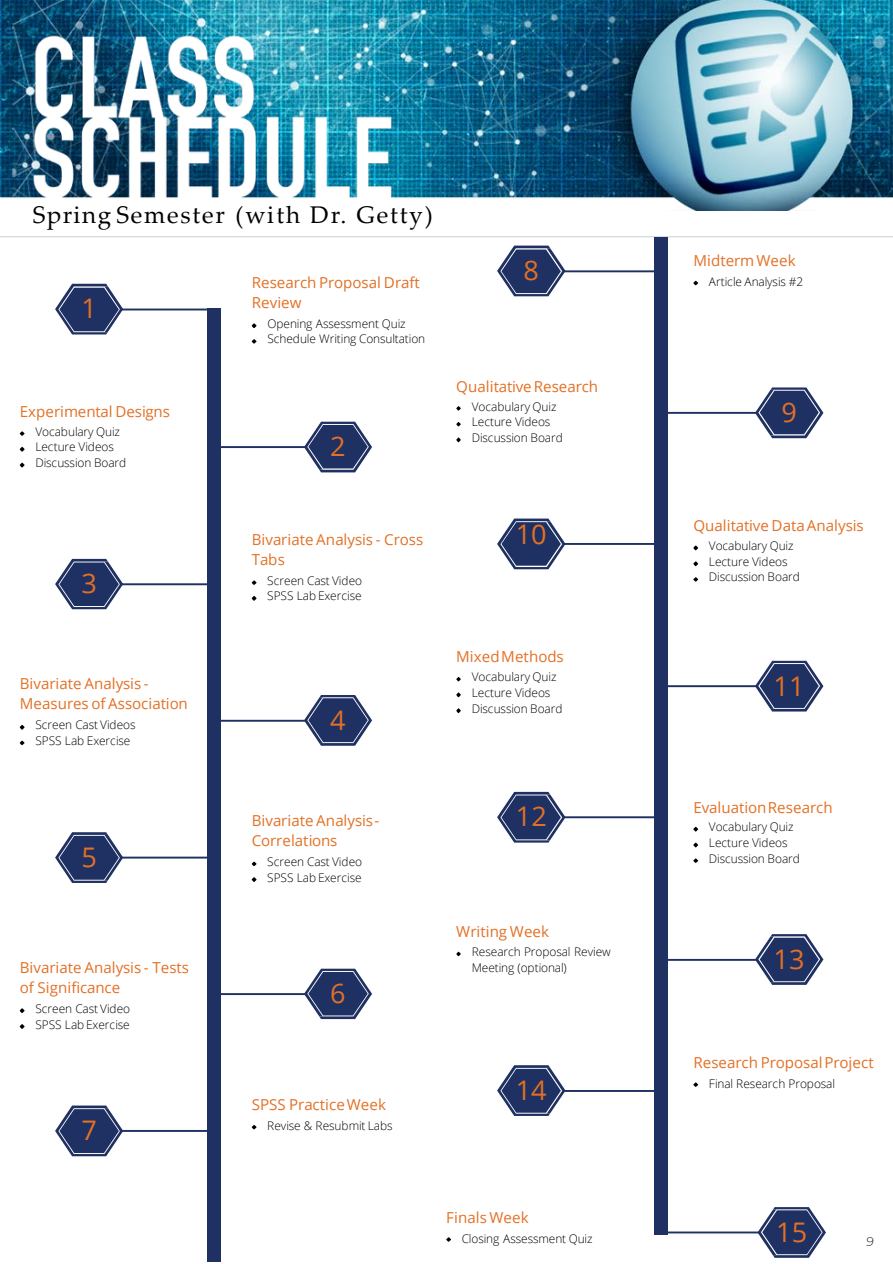
<style>
.page{position:relative;width:893px;height:1264px;background:#fff}
.page>*{position:absolute;margin:0;border:0;box-sizing:border-box;transform-origin:0 0}
.t1{font:27px "Open Sans";color:#e37025}
.t2{font:24.15px "Palatino Linotype";letter-spacing:.075em;color:#000}
.t3{font:15.15px/20.1px "Open Sans";color:#e37025}
.t4{font:italic 300 12.6px "Montserrat";color:#212121}
.t5{font:300 11.85px/15.6px "Open Sans";letter-spacing:-.01em;color:#000}
</style>
<div class="page">
<hr style="left:0;top:236px;width:892px;height:1px;background:#c7d0d8">
<img style="left:0;top:0;width:892px;height:210px">
<div style="left:207px;top:308px;width:14px;height:953px;background:#1f3162"></div>
<svg style="left:55px;top:284px;width:68px;height:50px"></svg>
<hr style="left:122px;top:308px;width:97px;height:2px;background:#1f3162">
<svg style="left:55px;top:559px;width:68px;height:50px"></svg>
<hr style="left:122px;top:583px;width:97px;height:2px;background:#1f3162">
<svg style="left:55px;top:832px;width:68px;height:51px"></svg>
<hr style="left:122px;top:856px;width:97px;height:2px;background:#1f3162">
<svg style="left:55px;top:1105px;width:68px;height:51px"></svg>
<hr style="left:122px;top:1130px;width:97px;height:2px;background:#1f3162">
<svg style="left:304px;top:422px;width:68px;height:50px"></svg>
<hr style="left:208px;top:446px;width:98px;height:2px;background:#1f3162">
<svg style="left:304px;top:695px;width:68px;height:51px"></svg>
<hr style="left:208px;top:720px;width:98px;height:2px;background:#1f3162">
<svg style="left:304px;top:968px;width:68px;height:51px"></svg>
<hr style="left:208px;top:993px;width:98px;height:2px;background:#1f3162">
<svg style="left:20px;top:1008px;width:4px;height:5px"></svg>
<svg style="left:20px;top:1024px;width:4px;height:5px"></svg>
<svg style="left:755px;top:387px;width:68px;height:51px"></svg>
<hr style="left:667px;top:412px;width:90px;height:2px;background:#1f3162">
<div style="left:653px;top:237px;width:14px;height:997px;background:#1f3162"></div>
<hr style="left:659px;top:685px;width:97px;height:2px;background:#1f3162">
<svg style="left:497px;top:246px;width:68px;height:50px"></svg>
<hr style="left:564px;top:270px;width:97px;height:2px;background:#1f3162">
<svg style="left:497px;top:518px;width:68px;height:51px"></svg>
<hr style="left:564px;top:543px;width:97px;height:2px;background:#1f3162">
<svg style="left:497px;top:792px;width:68px;height:50px"></svg>
<hr style="left:564px;top:816px;width:97px;height:2px;background:#1f3162">
<svg style="left:497px;top:1065px;width:68px;height:51px"></svg>
<hr style="left:564px;top:1090px;width:97px;height:2px;background:#1f3162">
<svg style="left:755px;top:661px;width:68px;height:50px"></svg>
<svg style="left:755px;top:934px;width:68px;height:51px"></svg>
<hr style="left:659px;top:959px;width:97px;height:2px;background:#1f3162">
<svg style="left:456px;top:406px;width:4px;height:4px"></svg>
<svg style="left:456px;top:422px;width:4px;height:4px"></svg>
<svg style="left:456px;top:437px;width:4px;height:5px"></svg>
<svg style="left:757px;top:1207px;width:68px;height:50px"></svg>
<hr style="left:662px;top:1231px;width:97px;height:2px;background:#1f3162">
<svg style="left:252px;top:323px;width:4px;height:5px"></svg>
<svg style="left:252px;top:339px;width:4px;height:4px"></svg>
<svg style="left:20px;top:431px;width:4px;height:5px"></svg>
<svg style="left:20px;top:447px;width:4px;height:4px"></svg>
<svg style="left:20px;top:463px;width:4px;height:4px"></svg>
<svg style="left:252px;top:580px;width:4px;height:5px"></svg>
<svg style="left:252px;top:596px;width:4px;height:4px"></svg>
<svg style="left:20px;top:725px;width:4px;height:4px"></svg>
<svg style="left:20px;top:741px;width:4px;height:4px"></svg>
<svg style="left:252px;top:861px;width:4px;height:5px"></svg>
<svg style="left:252px;top:877px;width:4px;height:5px"></svg>
<svg style="left:252px;top:1125px;width:4px;height:4px"></svg>
<svg style="left:693px;top:281px;width:5px;height:4px"></svg>
<svg style="left:693px;top:545px;width:5px;height:5px"></svg>
<svg style="left:693px;top:561px;width:5px;height:5px"></svg>
<svg style="left:693px;top:577px;width:5px;height:4px"></svg>
<svg style="left:456px;top:677px;width:4px;height:4px"></svg>
<svg style="left:456px;top:692px;width:4px;height:5px"></svg>
<svg style="left:456px;top:708px;width:4px;height:5px"></svg>
<svg style="left:693px;top:827px;width:5px;height:4px"></svg>
<svg style="left:693px;top:842px;width:5px;height:5px"></svg>
<svg style="left:693px;top:858px;width:5px;height:5px"></svg>
<svg style="left:456px;top:951px;width:4px;height:5px"></svg>
<svg style="left:693px;top:1082px;width:5px;height:4px"></svg>
<svg style="left:446px;top:1237px;width:5px;height:4px"></svg>
<p class="t2" style="left:33px;top:198px;width:401px">Spring Semester (with Dr. Getty)</p>
<p class="t1" style="left:81px;top:290px;width:17px">1</p>
<p class="t3" style="left:20px;top:401px;width:152px">Experimental Designs</p>
<p class="t5" style="left:35px;top:423px;width:92px">Vocabulary Quiz<br>Lecture Videos<br>Discussion Board</p>
<p class="t1" style="left:81px;top:565px;width:17px">3</p>
<p class="t3" style="left:20px;top:673px;width:169px">Bivariate Analysis -<br>Measures of Association</p>
<p class="t5" style="left:35px;top:716px;width:102px">Screen Cast Videos<br>SPSS Lab Exercise</p>
<p class="t1" style="left:81px;top:838px;width:17px">5</p>
<p class="t3" style="left:20px;top:956px;width:171px">Bivariate Analysis - Tests of Significance</p>
<p class="t5" style="left:35px;top:1000px;width:96px">Screen Cast Video<br>SPSS Lab Exercise</p>
<p class="t1" style="left:81px;top:1111px;width:17px">7</p>
<p class="t3" style="left:252px;top:272px;width:170px">Research Proposal Draft<br>Review</p>
<p class="t5" style="left:267px;top:315px;width:159px">Opening Assessment Quiz<br>Schedule Writing Consultation</p>
<p class="t1" style="left:330px;top:428px;width:17px">2</p>
<p class="t3" style="left:252px;top:528px;width:173px">Bivariate Analysis - Cross<br>Tabs</p>
<p class="t5" style="left:267px;top:572px;width:96px">Screen Cast Video<br>SPSS Lab Exercise</p>
<p class="t1" style="left:330px;top:701px;width:17px">4</p>
<p class="t3" style="left:252px;top:810px;width:129px">Bivariate Analysis-<br>Correlations</p>
<p class="t5" style="left:267px;top:853px;width:96px">Screen Cast Video<br>SPSS Lab Exercise</p>
<p class="t1" style="left:330px;top:975px;width:17px">6</p>
<p class="t3" style="left:252px;top:1094px;width:136px">SPSS PracticeWeek</p>
<p class="t5" style="left:267px;top:1118px;width:127px">Revise &amp; Resubmit Labs</p>
<p class="t1" style="left:523px;top:252px;width:17px">8</p>
<p class="t3" style="left:456px;top:376px;width:143px">QualitativeResearch</p>
<p class="t5" style="left:471px;top:398px;width:92px">Vocabulary Quiz<br>Lecture Videos<br>Discussion Board</p>
<p class="t1" style="left:515px;top:516px;width:32px">10</p>
<p class="t3" style="left:456px;top:646px;width:109px">MixedMethods</p>
<p class="t5" style="left:471px;top:669px;width:92px">Vocabulary Quiz<br>Lecture Videos<br>Discussion Board</p>
<p class="t1" style="left:516px;top:798px;width:32px">12</p>
<p class="t3" style="left:456px;top:921px;width:94px">Writing Week</p>
<p class="t5" style="left:471px;top:943px;width:140px">Research Proposal Review<br>Meeting (optional)</p>
<p class="t1" style="left:515px;top:1071px;width:32px">14</p>
<p class="t3" style="left:446px;top:1207px;width:84px">Finals Week</p>
<p class="t5" style="left:462px;top:1230px;width:132px">Closing Assessment Quiz</p>
<p class="t3" style="left:693px;top:250px;width:104px">MidtermWeek</p>
<p class="t5" style="left:708px;top:274px;width:96px">Article Analysis #2</p>
<p class="t1" style="left:781px;top:394px;width:17px">9</p>
<p class="t3" style="left:693px;top:515px;width:172px">Qualitative DataAnalysis</p>
<p class="t5" style="left:708px;top:537px;width:92px">Vocabulary Quiz<br>Lecture Videos<br>Discussion Board</p>
<p class="t1" style="left:773px;top:667px;width:32px">11</p>
<p class="t3" style="left:693px;top:796px;width:141px">EvaluationResearch</p>
<p class="t5" style="left:708px;top:819px;width:92px">Vocabulary Quiz<br>Lecture Videos<br>Discussion Board</p>
<p class="t1" style="left:773px;top:940px;width:32px">13</p>
<p class="t3" style="left:693px;top:1052px;width:182px">Research ProposalProject</p>
<p class="t5" style="left:708px;top:1075px;width:128px">Final Research Proposal</p>
<p class="t1" style="left:776px;top:1213px;width:32px">15</p>
<p class="t4" style="left:866px;top:1233px;width:9px">9</p>
</div>
